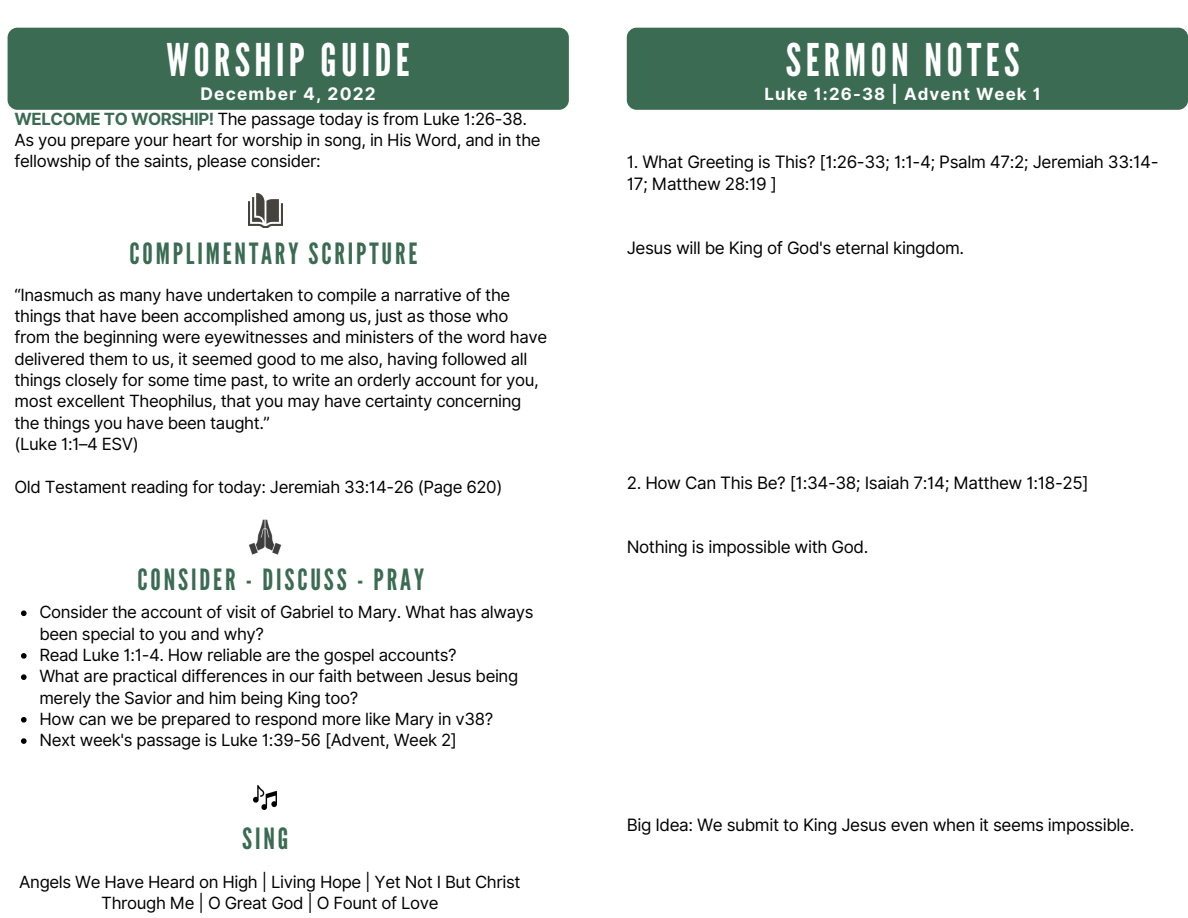
<style>
.page{position:relative;width:1188px;height:918px;background:#fff}
.page>*{position:absolute;margin:0;border:0;box-sizing:border-box;transform-origin:0 0}
.t1{font:45px "League Gothic";letter-spacing:.1em;color:#fff}
.t2{font:29.25px "League Gothic";letter-spacing:.1em;color:#3b6b53}
.t3{font:700 17.25px "Inter";letter-spacing:.07em;color:#fff}
.t4{font:17.1px/21.3px "Inter";letter-spacing:-.025em;color:#000}
.t5{font:16.8px/21.3px "Inter";letter-spacing:-.025em;color:#000}
.t6{font:700 16.8px "Inter";letter-spacing:.07em;color:#fff}
.s1{font-weight:700;color:#3b6b53}
</style>
<div class="page">
<div style="left:8px;top:28px;width:561px;height:82px;background:#3b6b53;border-radius:10px"></div>
<div style="left:627px;top:28px;width:561px;height:82px;background:#3b6b53;border-radius:10px"></div>
<img style="left:253px;top:786px;width:24px;height:23px">
<img style="left:249px;top:519px;width:33px;height:36px">
<img style="left:249px;top:193px;width:34px;height:34px">
<svg style="left:21px;top:610px;width:6px;height:6px"></svg>
<svg style="left:21px;top:653px;width:6px;height:6px"></svg>
<svg style="left:21px;top:674px;width:6px;height:6px"></svg>
<svg style="left:21px;top:717px;width:6px;height:6px"></svg>
<svg style="left:21px;top:738px;width:6px;height:6px"></svg>
<h1 class="t1" style="left:166px;top:34px;width:245px">WORSHIP GUIDE</h1>
<p class="t3" style="left:200px;top:84px;width:177px">December 4, 2022</p>
<p class="t5" style="left:15px;top:108px;width:528px"><span class="s1">WELCOME TO WORSHIP!</span> The passage today is from Luke 1:26-38.<br>As you prepare your heart for worship in song, in His Word, and in the fellowship of the saints, please consider:</p>
<h2 class="t2" style="left:130px;top:237px;width:289px">COMPLIMENTARY SCRIPTURE</h2>
<p class="t5" style="left:15px;top:284px;width:534px">“Inasmuch as many have undertaken to compile a narrative of the things that have been accomplished among us, just as those who from the beginning were eyewitnesses and ministers of the word have delivered them to us, it seemed good to me also, having followed all things closely for some time past, to write an orderly account for you, most excellent Theophilus, that you may have certainty concerning the things you have been taught.”<br>(Luke 1:1–4 ESV)</p>
<p class="t5" style="left:15px;top:476px;width:489px">Old Testament reading for today: Jeremiah 33:14-26 (Page 620)</p>
<h2 class="t2" style="left:138px;top:562px;width:288px">CONSIDER - DISCUSS - PRAY</h2>
<p class="t5" style="left:39px;top:602px;width:496px">Consider the account of visit of Gabriel to Mary. What has always been special to you and why?<br>Read Luke 1:1-4. How reliable are the gospel accounts?<br>What are practical differences in our faith between Jesus being merely the Savior and him being King too?<br>How can we be prepared to respond more like Mary in v38?<br>Next week's passage is Luke 1:39-56 [Advent, Week 2]</p>
<h2 class="t2" style="left:242px;top:821px;width:48px">SING</h2>
<p class="t5" style="left:19px;top:871px;width:503px;line-height:20.9px;text-align:center">Angels We Have Heard on High | Living Hope | Yet Not I But Christ<br>Through Me | O Great God | O Fount of Love</p>
<h1 class="t1" style="left:786px;top:34px;width:235px">SERMON NOTES</h1>
<p class="t6" style="left:764px;top:84px;width:278px">Luke 1:26-38 | Advent Week 1</p>
<p class="t4" style="left:627px;top:152px;width:533px">1. What Greeting is This? [1:26-33; 1:1-4; Psalm 47:2; Jeremiah 33:14-<br>17; Matthew 28:19 ]</p>
<p class="t4" style="left:627px;top:237px;width:339px">Jesus will be King of God's eternal kingdom.</p>
<p class="t4" style="left:627px;top:472px;width:463px">2. How Can This Be? [1:34-38; Isaiah 7:14; Matthew 1:18-25]</p>
<p class="t4" style="left:627px;top:536px;width:243px">Nothing is impossible with God.</p>
<p class="t4" style="left:627px;top:814px;width:509px">Big Idea: We submit to King Jesus even when it seems impossible.</p>
</div>
